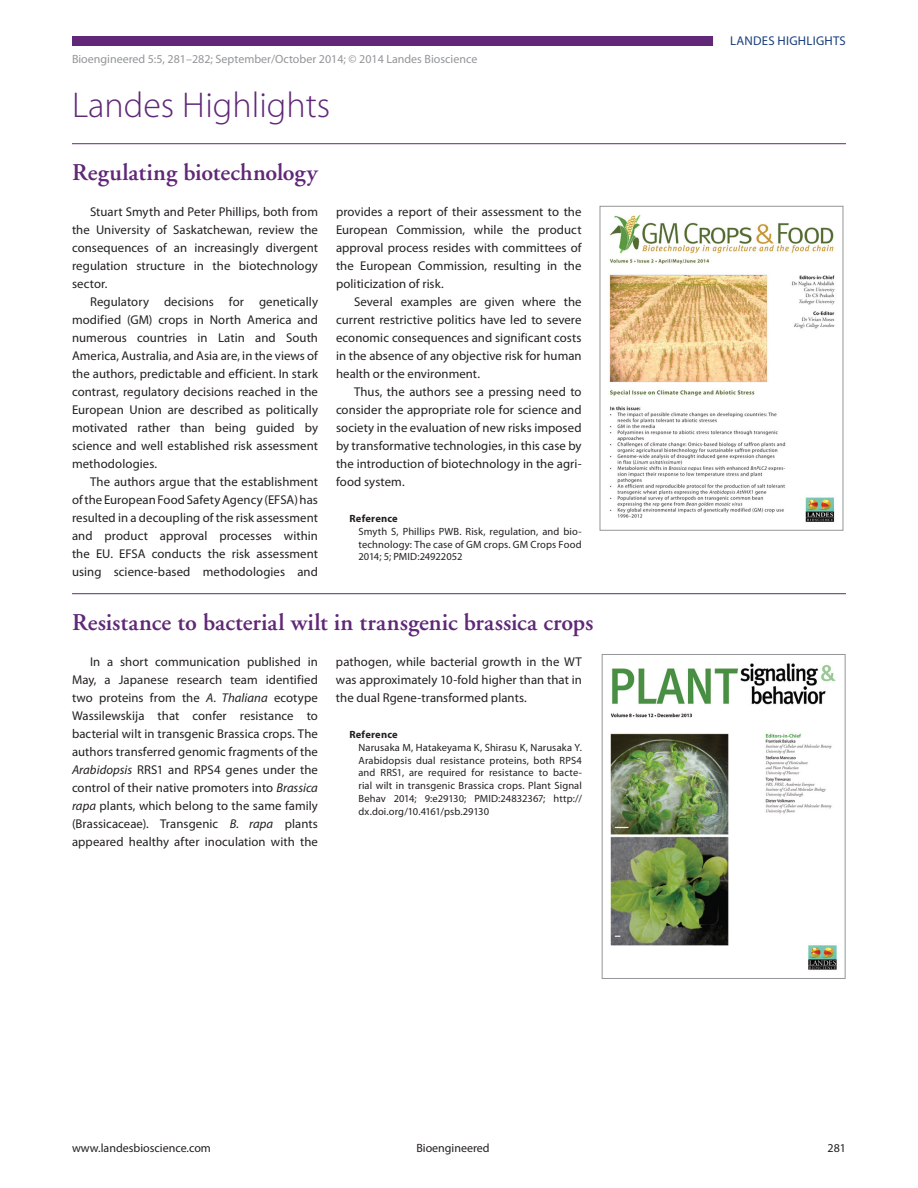
<style>
.page{position:relative;width:918px;height:1188px;background:#fff}
.page>*{position:absolute;margin:0;border:0;box-sizing:border-box;transform-origin:0 0}
.MS-Title{font:300 36px "Myriad Pro";color:#602877}
.Heading{font:600 24px "Adobe Garamond";color:#602877}
.BodyText{font:12.75px/18px "Myriad Pro";letter-spacing:.005em;color:#231f20;text-align:justify}
.t1{font:12.75px "Myriad Pro";letter-spacing:.02em;color:#193f7c}
.t2{font:12px "Myriad Pro";color:#939598}
.t3{font:12px "Myriad Pro";color:#231f20}
.References{font:10.5px/12.8px "Myriad Pro";letter-spacing:.01em;color:#231f20;text-align:justify}
.Reference-Head{font:700 10.5px "Myriad Pro";letter-spacing:.02em;color:#231f20}
.s1{font-style:italic}
</style>
<div class="page">
<div style="left:72px;top:36px;width:774px;height:10px;background:#602877"></div>
<svg style="left:713px;top:36px;width:133px;height:10px"></svg>
<hr style="left:72px;top:143px;width:774px;height:1px;background:#602877">
<hr style="left:72px;top:593px;width:774px;height:1px;background:#602877">
<img style="left:609px;top:215px;width:226px;height:307px">
<div style="left:600px;top:206px;width:243px;height:325px;border:1px solid #939598"></div>
<img style="left:610px;top:663px;width:227px;height:307px">
<div style="left:602px;top:654px;width:244px;height:325px;border:1px solid #939598"></div>
<p class="t2" style="left:72px;top:52px;width:407px">Bioengineered 5:5, 281–282; September/October 2014; © 2014 Landes Bioscience</p>
<p class="MS-Title" style="left:72px;top:83px;width:260px">Landes Highlights</p>
<p class="Heading" style="left:72px;top:159px;width:247px">Regulating biotechnology</p>
<p class="BodyText" style="left:72px;top:203px;width:247px;text-indent:18px">Stuart Smyth and Peter Phillips, both from the University of Saskatchewan, review the consequences of an increasingly divergent regulation structure in the biotechnology sector.</p>
<p class="BodyText" style="left:72px;top:293px;width:247px;text-indent:18px">Regulatory decisions for genetically modified (GM) crops in North America and numerous countries in Latin and South America, Australia, and Asia are, in the views of the authors, predictable and efficient. In stark contrast, regulatory decisions reached in the European Union are described as politically motivated rather than being guided by science and well established risk assessment methodologies.</p>
<p class="BodyText" style="left:72px;top:473px;width:247px;text-indent:18px">The authors argue that the establishment of the European Food Safety Agency (EFSA) has resulted in a decoupling of the risk assessment and product approval processes within the EU. EFSA conducts the risk assessment using science-based methodologies and</p>
<p class="BodyText" style="left:336px;top:203px;width:247px">provides a report of their assessment to the European Commission, while the product approval process resides with committees of the European Commission, resulting in the politicization of risk.</p>
<p class="BodyText" style="left:336px;top:293px;width:247px;text-indent:18px">Several examples are given where the current restrictive politics have led to severe economic consequences and significant costs in the absence of any objective risk for human health or the environment.</p>
<p class="BodyText" style="left:336px;top:383px;width:247px;text-indent:18px">Thus, the authors see a pressing need to consider the appropriate role for science and society in the evaluation of new risks imposed by transformative technologies, in this case by the introduction of biotechnology in the agri&shy;food system.</p>
<p class="Reference-Head" style="left:350px;top:512px;width:50px">Reference</p>
<p class="References" style="left:359px;top:525px;width:225px">Smyth S, Phillips PWB. Risk, regulation, and bio&shy;technology: The case of GM crops. GM Crops Food 2014; 5; PMID:24922052</p>
<p class="Heading" style="left:72px;top:609px;width:523px">Resistance to bacterial wilt in transgenic brassica crops</p>
<p class="BodyText" style="left:72px;top:653px;width:247px;text-indent:18px">In a short communication published in May, a Japanese research team identified two proteins from the <span class="s1">A. Thaliana</span> ecotype Wassilewskija that confer resistance to bacterial wilt in transgenic Brassica crops. The authors transferred genomic fragments of the <span class="s1">Arabidopsis</span> RRS1 and RPS4 genes under the control of their native promoters into <span class="s1">Brassica rapa</span> plants, which belong to the same family (Brassicaceae). Transgenic <span class="s1">B. rapa</span> plants appeared healthy after inoculation with the</p>
<p class="BodyText" style="left:336px;top:653px;width:247px">pathogen, while bacterial growth in the WT was approximately 10-fold higher than that in the dual Rgene-transformed plants.</p>
<p class="Reference-Head" style="left:349px;top:728px;width:50px">Reference</p>
<p class="References" style="left:358px;top:741px;width:225px">Narusaka M, Hatakeyama K, Shirasu K, Narusaka Y.<br>Arabidopsis dual resistance proteins, both RPS4 and RRS1, are required for resistance to bacte&shy;rial wilt in transgenic Brassica crops. Plant Signal Behav 2014; 9:e29130; PMID:24832367; http:// dx.doi.org/10.4161/psb.29130</p>
<p class="t1" style="left:730px;top:33px;width:117px">Landes Highlights</p>
<p class="t3" style="left:72px;top:1141px;width:140px">www.landesbioscience.com</p>
<p class="t3" style="left:416px;top:1141px;width:75px">Bioengineered</p>
<p class="t3" style="left:828px;top:1141px;width:20px">281</p>
</div>
